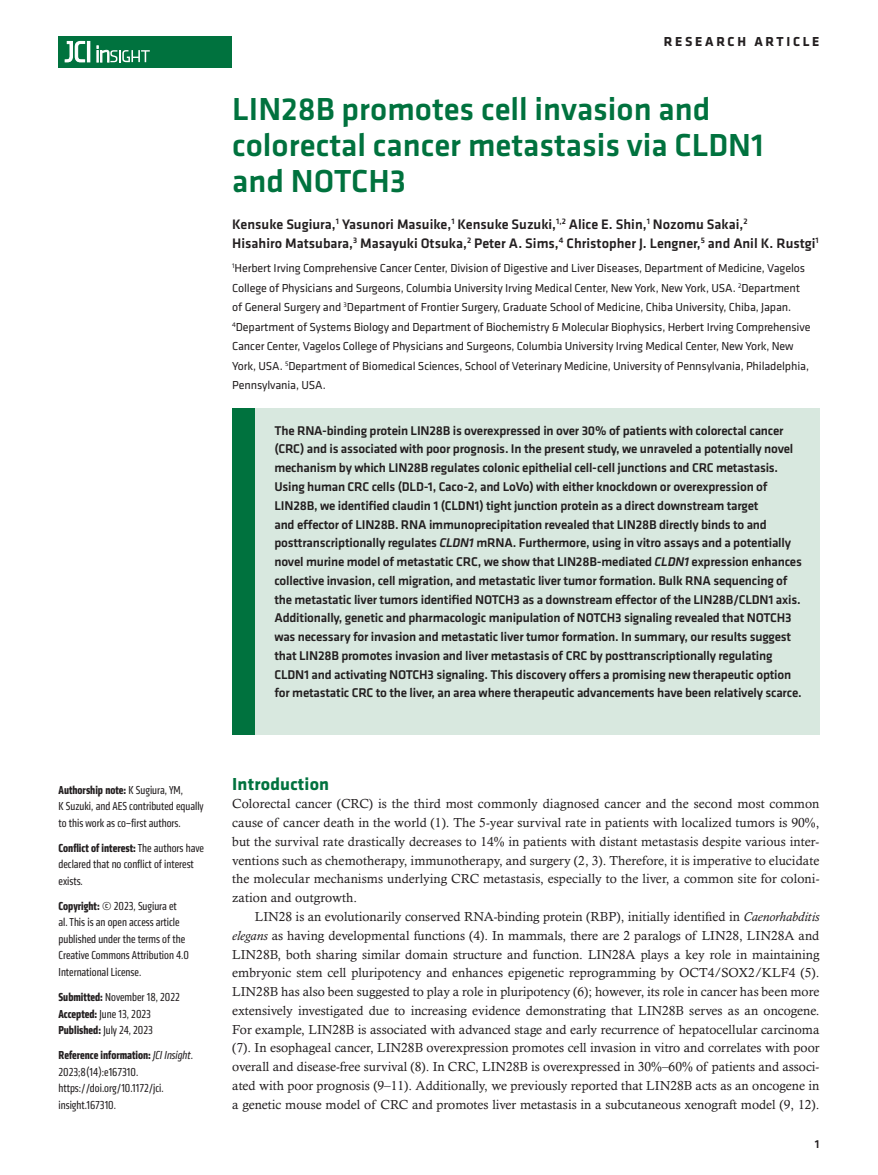
<style>
.page{position:relative;width:878px;height:1175px;background:#fff}
.page>*{position:absolute;margin:0;border:0;box-sizing:border-box;transform-origin:0 0}
.t1{font:500 33px/36px "Klavika Basic";color:#00723e}
.t2{font:700 18px "Klavika";letter-spacing:.01em;color:#00723e}
.t3{font:500 14.25px/19.5px "Klavika Basic";color:#231f20}
.t4{font:700 13.5px "Klavika Basic";letter-spacing:.2em;color:#231f20}
.t5{font:13.2px/18.8px "Calisto MT Std";color:#231f20;text-align:justify}
.t6{font:500 13.2px/18.8px "Klavika Basic";letter-spacing:-.015em;color:#231f20}
.t7{font:12px/19.5px "Klavika";letter-spacing:-.01em;color:#231f20}
.t8{font:condensed 12px/16.5px "Klavika";color:#231f20}
.t9{font:500 12px "Klavika Basic";color:#231f20}
.s1{font-style:italic}
.s2{font-weight:700}
</style>
<div class="page">
<div style="left:59px;top:36px;width:173px;height:31px;background:#00723e"></div>
<hr style="left:87px;top:41px;width:3px;height:21px;background:#fff">
<svg style="left:64px;top:41px;width:21px;height:22px"></svg>
<svg style="left:97px;top:46px;width:53px;height:16px"></svg>
<div style="left:232px;top:408px;width:587px;height:327px;background:#d8e8df"></div>
<div style="left:232px;top:408px;width:22px;height:327px;background:#00723e"></div>
<p class="t4" style="left:663px;top:32px;width:157px">RESEARCH ARTICLE</p>
<h1 class="t1" style="left:232px;top:91px;width:533px">LIN28B promotes cell invasion and colorectal cancer metastasis via CLDN1 and NOTCH3</h1>
<p class="t3" style="left:232px;top:214px;width:588px">Kensuke Sugiura,<sup>1</sup> Yasunori Masuike,<sup>1</sup> Kensuke Suzuki,<sup>1,2</sup> Alice E. Shin,<sup>1</sup> Nozomu Sakai,<sup>2<br></sup>Hisahiro Matsubara,<sup>3</sup> Masayuki Otsuka,<sup>2</sup> Peter A. Sims,<sup>4</sup> Christopher J. Lengner,<sup>5</sup> and Anil K. Rustgi<sup>1</sup></p>
<p class="t7" style="left:232px;top:258px;width:579px"><sup>1</sup>Herbert Irving Comprehensive Cancer Center, Division of Digestive and Liver Diseases, Department of Medicine, Vagelos College of Physicians and Surgeons, Columbia University Irving Medical Center, New York, New York, USA. <sup>2</sup>Department of General Surgery and <sup>3</sup>Department of Frontier Surgery, Graduate School of Medicine, Chiba University, Chiba, Japan.<br><sup>4</sup>Department of Systems Biology and Department of Biochemistry &amp; Molecular Biophysics, Herbert Irving Comprehensive Cancer Center, Vagelos College of Physicians and Surgeons, Columbia University Irving Medical Center, New York, New York, USA. <sup>5</sup>Department of Biomedical Sciences, School of Veterinary Medicine, University of Pennsylvania, Philadelphia, Pennsylvania, USA.</p>
<p class="t6" style="left:274px;top:420px;width:529px">The RNA-binding protein LIN28B is overexpressed in over 30% of patients with colorectal cancer (CRC) and is associated with poor prognosis. In the present study, we unraveled a potentially novel mechanism by which LIN28B regulates colonic epithelial cell-cell junctions and CRC metastasis.<br>Using human CRC cells (DLD-1, Caco-2, and LoVo) with either knockdown or overexpression of LIN28B, we identified claudin 1 (CLDN1) tight junction protein as a direct downstream target<br>and effector of LIN28B. RNA immunoprecipitation revealed that LIN28B directly binds to and posttranscriptionally regulates <span class="s1">CLDN1</span> mRNA. Furthermore, using in vitro assays and a potentially novel murine model of metastatic CRC, we show that LIN28B-mediated <span class="s1">CLDN1</span> expression enhances collective invasion, cell migration, and metastatic liver tumor formation. Bulk RNA sequencing of the metastatic liver tumors identified NOTCH3 as a downstream effector of the LIN28B/CLDN1 axis.<br>Additionally, genetic and pharmacologic manipulation of NOTCH3 signaling revealed that NOTCH3 was necessary for invasion and metastatic liver tumor formation. In summary, our results suggest that LIN28B promotes invasion and liver metastasis of CRC by posttranscriptionally regulating CLDN1 and activating NOTCH3 signaling. This discovery offers a promising new therapeutic option for metastatic CRC to the liver, an area where therapeutic advancements have been relatively scarce.</p>
<p class="t8" style="left:59px;top:781px;width:147px"><span class="s2">Authorship note:</span> K Sugiura, YM,<br>K Suzuki, and AES contributed equally to this work as co–first authors.</p>
<p class="t8" style="left:59px;top:839px;width:147px"><span class="s2">Conflict of interest:</span> The authors have declared that no conflict of interest exists.</p>
<p class="t8" style="left:59px;top:897px;width:132px"><span class="s2">Copyright:</span> © 2023, Sugiura et<br>al. This is an open access article published under the terms of the<br>Creative Commons Attribution 4.0<br>International License.</p>
<p class="t8" style="left:59px;top:988px;width:123px"><span class="s2">Submitted:</span> November 18, 2022<br><span class="s2">Accepted:</span> June 13, 2023<br><span class="s2">Published:</span> July 24, 2023</p>
<p class="t8" style="left:59px;top:1046px;width:136px"><span class="s2">Reference information:</span> <span class="s1">JCI Insight</span>.<br>2023;8(14):e167310. https://doi.org/10.1172/jci. insight.167310.</p>
<h2 class="t2" style="left:232px;top:770px;width:98px">Introduction</h2>
<p class="t5" style="left:232px;top:794px;width:588px">Colorectal cancer (CRC) is the third most commonly diagnosed cancer and the second most common cause of cancer death in the world (1). The 5-year survival rate in patients with localized tumors is 90%, but the survival rate drastically decreases to 14% in patients with distant metastasis despite various inter&shy;ventions such as chemotherapy, immunotherapy, and surgery (2, 3). Therefore, it is imperative to elucidate the molecular mechanisms underlying CRC metastasis, especially to the liver, a common site for coloni&shy;zation and outgrowth.</p>
<p class="t5" style="left:232px;top:907px;width:588px;text-indent:22px">LIN28 is an evolutionarily conserved RNA-binding protein (RBP), initially identified in <span class="s1">Caenorhabditis elegans</span> as having developmental functions (4). In mammals, there are 2 paralogs of LIN28, LIN28A and LIN28B, both sharing similar domain structure and function. LIN28A plays a key role in maintaining embryonic stem cell pluripotency and enhances epigenetic reprogramming by OCT4/SOX2/KLF4 (5).<br>LIN28B has also been suggested to play a role in pluripotency (6); however, its role in cancer has been more extensively investigated due to increasing evidence demonstrating that LIN28B serves as an oncogene.<br>For example, LIN28B is associated with advanced stage and early recurrence of hepatocellular carcinoma (7). In esophageal cancer, LIN28B overexpression promotes cell invasion in vitro and correlates with poor overall and disease-free survival (8). In CRC, LIN28B is overexpressed in 30%–60% of patients and associ&shy;ated with poor prognosis (9–11). Additionally, we previously reported that LIN28B acts as an oncogene in a genetic mouse model of CRC and promotes liver metastasis in a subcutaneous xenograft model (9, 12).</p>
<p class="t9" style="left:814px;top:1135px;width:6px">1</p>
</div>
